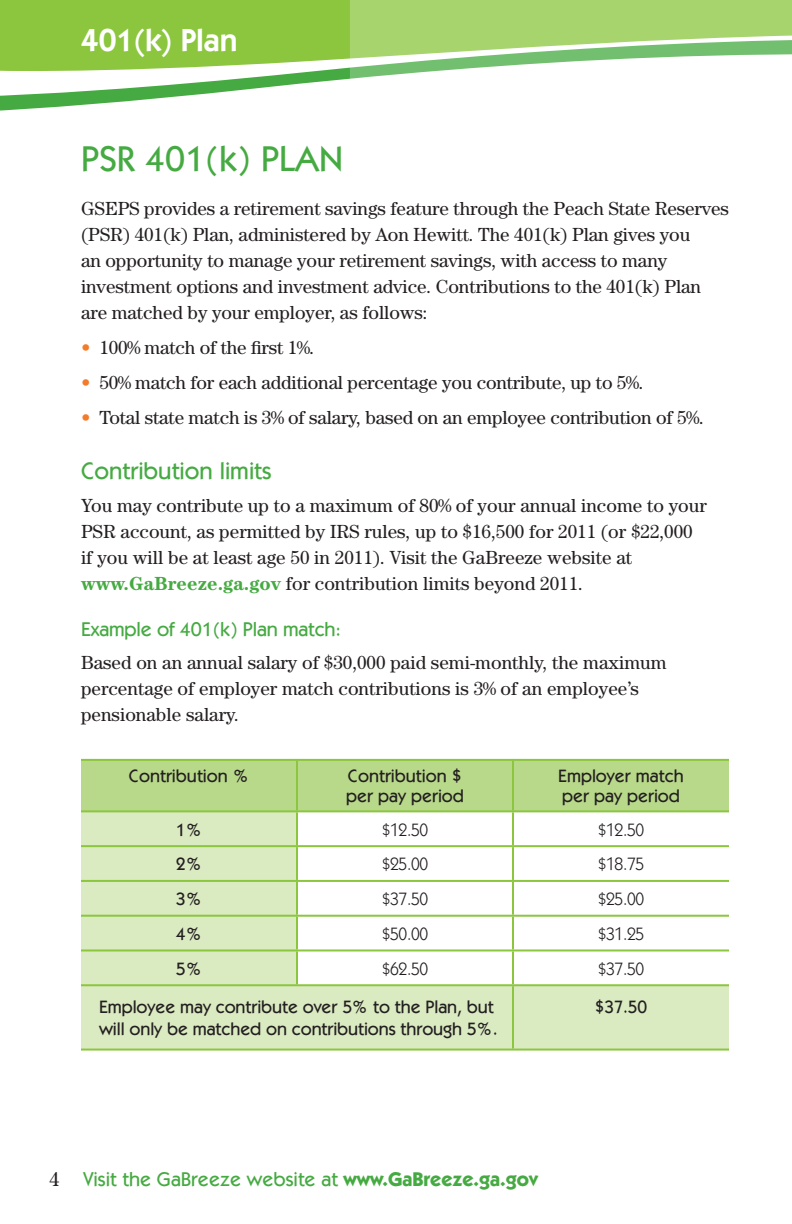
<style>
.page{position:relative;width:792px;height:1224px;background:#fff}
.page>*{position:absolute;margin:0;border:0;box-sizing:border-box;transform-origin:0 0}
.HEADLINE{font:500 36px "Itc Kabel";color:#46aa42}
.t1{font:600 32px "Itc Kabel";color:#fff}
.SUBHEAD{font:500 24px "Itc Kabel";color:#46aa42}
.SUBHEAD-2{font:500 20px "Itc Kabel";color:#46aa42}
.Body_Copy{font:19px/26px "Century";letter-spacing:-.005em;color:#231f20}
.t2{font:500 18px/20px "Itc Kabel";letter-spacing:-.005em;color:#231f20}
.t3{font:18px "Itc Kabel";letter-spacing:-.015em;color:#231f20}
.s1{color:#f47b2a}
.s2{font-weight:700;color:#46aa42}
.s3{font-family:"Century";font-weight:400;color:#231f20}
.s4{font-weight:700}
</style>
<div class="page">
<div style="left:81px;top:761px;width:648px;height:49px;background:#b8d989"></div>
<svg style="left:81px;top:812px;width:648px;height:237px;fill:#daeac1"></svg>
<hr style="left:297px;top:759px;width:216px;height:2px;background:#8bc63e">
<hr style="left:297px;top:810px;width:216px;height:2px;background:#8bc63e">
<hr style="left:297px;top:845px;width:216px;height:2px;background:#8bc63e">
<hr style="left:297px;top:880px;width:216px;height:2px;background:#8bc63e">
<hr style="left:297px;top:915px;width:216px;height:2px;background:#8bc63e">
<hr style="left:297px;top:949px;width:216px;height:2px;background:#8bc63e">
<hr style="left:81px;top:759px;width:216px;height:2px;background:#8bc63e">
<hr style="left:296px;top:761px;width:2px;height:49px;background:#8bc63e">
<hr style="left:81px;top:810px;width:216px;height:2px;background:#8bc63e">
<hr style="left:296px;top:812px;width:2px;height:33px;background:#8bc63e">
<hr style="left:81px;top:845px;width:216px;height:2px;background:#8bc63e">
<hr style="left:296px;top:847px;width:2px;height:33px;background:#8bc63e">
<hr style="left:81px;top:880px;width:216px;height:2px;background:#8bc63e">
<hr style="left:296px;top:882px;width:2px;height:33px;background:#8bc63e">
<hr style="left:81px;top:915px;width:216px;height:2px;background:#8bc63e">
<hr style="left:296px;top:917px;width:2px;height:32px;background:#8bc63e">
<hr style="left:81px;top:949px;width:216px;height:2px;background:#8bc63e">
<hr style="left:296px;top:951px;width:2px;height:33px;background:#8bc63e">
<hr style="left:513px;top:759px;width:216px;height:2px;background:#8bc63e">
<hr style="left:512px;top:761px;width:2px;height:49px;background:#8bc63e">
<hr style="left:513px;top:810px;width:216px;height:2px;background:#8bc63e">
<hr style="left:512px;top:812px;width:2px;height:33px;background:#8bc63e">
<hr style="left:513px;top:845px;width:216px;height:2px;background:#8bc63e">
<hr style="left:512px;top:847px;width:2px;height:33px;background:#8bc63e">
<hr style="left:513px;top:880px;width:216px;height:2px;background:#8bc63e">
<hr style="left:512px;top:882px;width:2px;height:33px;background:#8bc63e">
<hr style="left:513px;top:915px;width:216px;height:2px;background:#8bc63e">
<hr style="left:512px;top:917px;width:2px;height:32px;background:#8bc63e">
<hr style="left:513px;top:949px;width:216px;height:2px;background:#8bc63e">
<hr style="left:512px;top:951px;width:2px;height:33px;background:#8bc63e">
<hr style="left:513px;top:984px;width:216px;height:2px;background:#8bc63e">
<hr style="left:513px;top:1049px;width:216px;height:2px;background:#8bc63e">
<hr style="left:81px;top:984px;width:216px;height:2px;background:#8bc63e">
<hr style="left:297px;top:984px;width:216px;height:2px;background:#8bc63e">
<hr style="left:512px;top:986px;width:2px;height:63px;background:#8bc63e">
<hr style="left:81px;top:1049px;width:216px;height:2px;background:#8bc63e">
<hr style="left:297px;top:1049px;width:216px;height:2px;background:#8bc63e">
<svg style="left:0;top:78px;width:350px;height:27px"></svg>
<svg style="left:0;top:0;width:350px;height:78px;background:#98cc55"></svg>
<svg style="left:350px;top:0;width:442px;height:79px;fill:#a7d46d"></svg>
<p class="t1" style="left:81px;top:21px;width:158px">401(k) Plan</p>
<p class="HEADLINE" style="left:81px;top:137px;width:264px">PSR 401(k) PLAN</p>
<p class="Body_Copy" style="left:81px;top:195px;width:650px">GSEPS provides a retirement savings feature through the Peach State Reserves (PSR) 401(k) Plan, administered by Aon Hewitt. The 401(k) Plan gives you<br>an opportunity to manage your retirement savings, with access to many investment options and investment advice. Contributions to the 401(k) Plan are matched by your employer, as follows:</p>
<p class="Body_Copy" style="left:81px;top:334px;width:235px"><span class="s1">•</span> 100% match of the first 1%.</p>
<p class="Body_Copy" style="left:81px;top:369px;width:564px"><span class="s1">•</span> 50% match for each additional percentage you contribute, up to 5%.</p>
<p class="Body_Copy" style="left:81px;top:404px;width:624px"><span class="s1">•</span> Total state match is 3% of salary, based on an employee contribution of 5%.</p>
<p class="SUBHEAD" style="left:81px;top:457px;width:192px">Contribution limits</p>
<p class="Body_Copy" style="left:81px;top:492px;width:627px">You may contribute up to a maximum of 80% of your annual income to your PSR account, as permitted by IRS rules, up to $16,500 for 2011 (or $22,000 if you will be at least age 50 in 2011). Visit the GaBreeze website at <span class="s2">www.GaBreeze.ga.gov</span> for contribution limits beyond 2011.</p>
<p class="SUBHEAD-2" style="left:81px;top:618px;width:262px">Example of 401(k) Plan match:</p>
<p class="Body_Copy" style="left:81px;top:650px;width:587px">Based on an annual salary of $30,000 paid semi-monthly, the maximum percentage of employer match contributions is 3% of an employee’s pensionable salary.</p>
<p class="t2" style="left:129px;top:766px;width:122px">Contribution %</p>
<p class="t2" style="left:346px;top:766px;width:119px">Contribution $ per pay period</p>
<p class="t2" style="left:558px;top:766px;width:127px">Employer match per pay period</p>
<p class="t2" style="left:176px;top:819px;width:28px">1%</p>
<p class="t3" style="left:382px;top:819px;width:48px">$12.50</p>
<p class="t3" style="left:598px;top:819px;width:48px">$12.50</p>
<p class="t2" style="left:176px;top:854px;width:28px">2%</p>
<p class="t3" style="left:382px;top:854px;width:48px">$25.00</p>
<p class="t3" style="left:598px;top:854px;width:48px">$18.75</p>
<p class="t2" style="left:176px;top:889px;width:28px">3%</p>
<p class="t3" style="left:382px;top:888px;width:48px">$37.50</p>
<p class="t3" style="left:598px;top:888px;width:48px">$25.00</p>
<p class="t2" style="left:176px;top:924px;width:28px">4%</p>
<p class="t3" style="left:382px;top:923px;width:48px">$50.00</p>
<p class="t3" style="left:598px;top:923px;width:48px">$31.25</p>
<p class="t2" style="left:176px;top:958px;width:28px">5%</p>
<p class="t3" style="left:382px;top:958px;width:48px">$62.50</p>
<p class="t3" style="left:598px;top:958px;width:48px">$37.50</p>
<p class="t2" style="left:99px;top:996px;width:400px;line-height:22px">Employee may contribute over 5% to the Plan, but will only be matched on contributions through 5%.</p>
<p class="t2" style="left:595px;top:997px;width:54px">$37.50</p>
<p class="SUBHEAD-2" style="left:50px;top:1167px;width:490px"><span class="s3">4</span> Visit the GaBreeze website at <span class="s4">www.GaBreeze.ga.gov</span></p>
</div>
